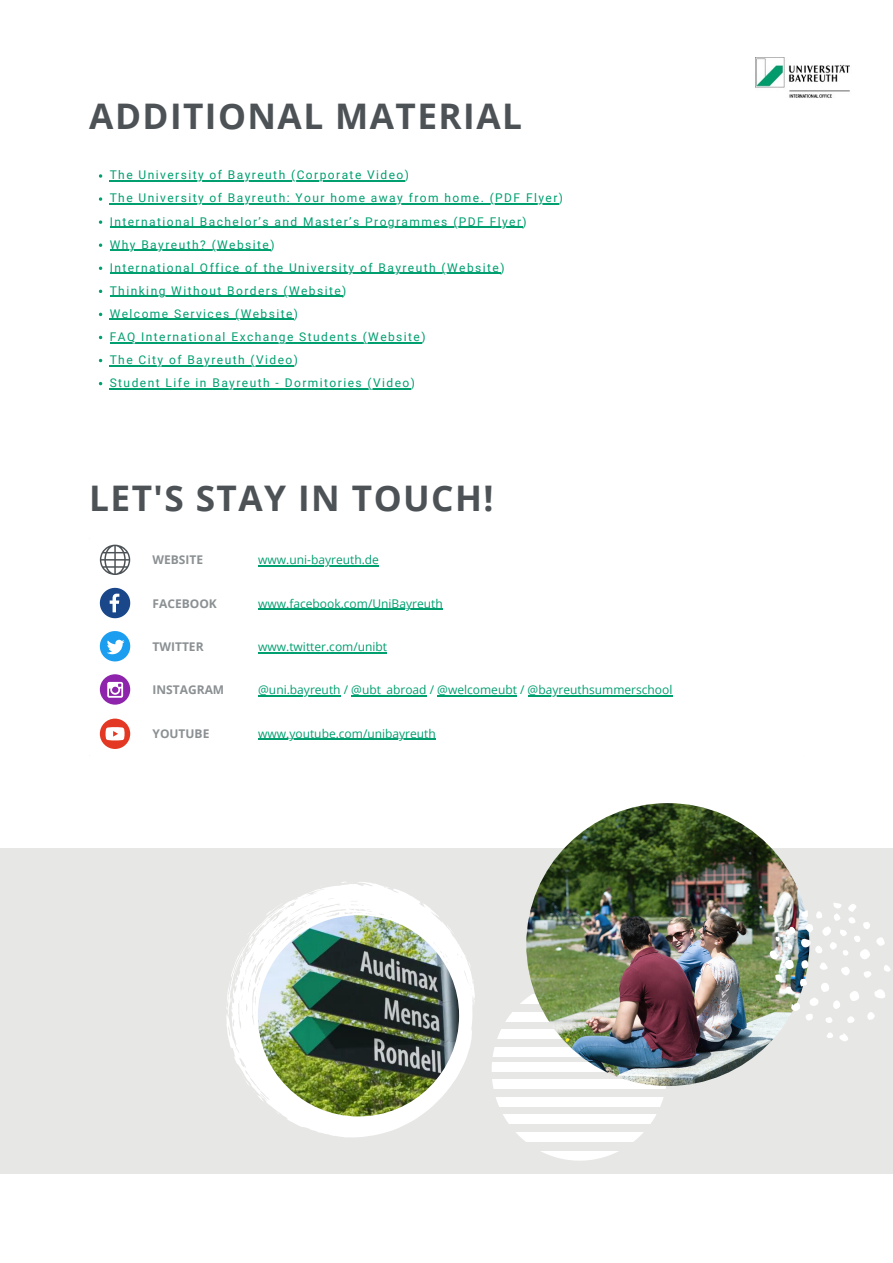
<style>
.page{position:relative;width:893px;height:1263px;background:#fff}
.page>*{position:absolute;margin:0;border:0;box-sizing:border-box;transform-origin:0 0}
.t1{font:700 35.25px "Open Sans";letter-spacing:.04em;color:#4c5255}
.t2{font:12px "Roboto";letter-spacing:.12em;color:#009f70}
.t3{font:12px "Open Sans";color:#009f70}
.t4{font:700 12px "Open Sans";color:#8b9093}
</style>
<div class="page">
<div style="left:0;top:848px;width:893px;height:326px;background:#e7e8e6"></div>
<hr style="left:258px;top:565px;width:121px;height:2px;background:#009f70">
<hr style="left:258px;top:609px;width:185px;height:1px;background:#009f70">
<hr style="left:258px;top:652px;width:129px;height:1px;background:#009f70">
<hr style="left:258px;top:695px;width:83px;height:2px;background:#009f70">
<hr style="left:351px;top:695px;width:75px;height:2px;background:#009f70">
<hr style="left:437px;top:695px;width:80px;height:2px;background:#009f70">
<hr style="left:527px;top:695px;width:145px;height:2px;background:#009f70">
<hr style="left:258px;top:739px;width:178px;height:1px;background:#009f70">
<svg style="left:100px;top:545px;width:30px;height:30px"></svg>
<svg style="left:100px;top:588px;width:30px;height:30px"></svg>
<svg style="left:100px;top:631px;width:30px;height:30px"></svg>
<div style="left:100px;top:674px;width:30px;height:31px;background:#8d24ab;border-radius:50%"></div>
<svg style="left:107px;top:682px;width:16px;height:16px"></svg>
<svg style="left:100px;top:718px;width:30px;height:31px"></svg>
<svg style="left:520px;top:994px;width:19px;height:10px"></svg>
<svg style="left:505px;top:1012px;width:44px;height:10px"></svg>
<div style="left:492px;top:1029px;width:175px;height:10px;background:#fff"></div>
<div style="left:492px;top:1047px;width:175px;height:10px;background:#fff"></div>
<div style="left:492px;top:1061px;width:175px;height:10px;background:#fff"></div>
<div style="left:492px;top:1079px;width:175px;height:10px;background:#fff"></div>
<div style="left:492px;top:1096px;width:175px;height:10px;background:#fff"></div>
<div style="left:492px;top:1114px;width:175px;height:10px;background:#fff"></div>
<svg style="left:516px;top:1132px;width:127px;height:9px"></svg>
<svg style="left:541px;top:1151px;width:77px;height:9px"></svg>
<svg style="left:226px;top:882px;width:249px;height:255px;fill:#f9faf9"></svg>
<svg style="left:239px;top:1070px;width:25px;height:32px"></svg>
<svg style="left:231px;top:946px;width:14px;height:41px"></svg>
<svg style="left:265px;top:903px;width:18px;height:18px"></svg>
<svg style="left:259px;top:966px;width:3px;height:4px"></svg>
<img style="left:526px;top:803px;width:283px;height:283px;border-radius:50%">
<img style="left:258px;top:915px;width:201px;height:201px;border-radius:50%">
<svg style="left:827px;top:1032px;width:21px;height:9px"></svg>
<img style="left:767px;top:900px;width:124px;height:125px">
<img style="left:755px;top:58px;width:95px;height:40px">
<svg style="left:99px;top:174px;width:3px;height:4px"></svg>
<hr style="left:110px;top:180px;width:295px;height:2px;background:#009f70">
<svg style="left:99px;top:197px;width:3px;height:4px"></svg>
<hr style="left:110px;top:204px;width:449px;height:1px;background:#009f70">
<svg style="left:99px;top:220px;width:3px;height:4px"></svg>
<hr style="left:110px;top:227px;width:412px;height:1px;background:#009f70">
<svg style="left:99px;top:243px;width:3px;height:4px"></svg>
<hr style="left:110px;top:250px;width:160px;height:1px;background:#009f70">
<hr style="left:110px;top:273px;width:390px;height:1px;background:#009f70">
<hr style="left:110px;top:296px;width:232px;height:1px;background:#009f70">
<hr style="left:110px;top:319px;width:184px;height:1px;background:#009f70">
<hr style="left:110px;top:342px;width:311px;height:1px;background:#009f70">
<hr style="left:110px;top:365px;width:184px;height:1px;background:#009f70">
<hr style="left:110px;top:388px;width:301px;height:1px;background:#009f70">
<p class="t1" style="left:89px;top:91px;width:434px">ADDITIONAL MATERIAL</p>
<p class="t2" style="left:110px;top:168px;width:301px">The University of Bayreuth (Corporate Video)</p>
<p class="t2" style="left:110px;top:191px;width:455px">The University of Bayreuth: Your home away from home. (PDF Flyer)</p>
<p class="t2" style="left:110px;top:214px;width:418px">International Bachelor’s and Master’s Programmes (PDF Flyer)</p>
<p class="t2" style="left:110px;top:237px;width:166px">Why Bayreuth? (Website)</p>
<p class="t2" style="left:110px;top:260px;width:396px">International Office of the University of Bayreuth (Website)</p>
<p class="t2" style="left:110px;top:284px;width:238px">Thinking Without Borders (Website)</p>
<p class="t2" style="left:110px;top:307px;width:190px">Welcome Services (Website)</p>
<p class="t2" style="left:110px;top:330px;width:317px">FAQ International Exchange Students (Website)</p>
<p class="t2" style="left:110px;top:353px;width:190px">The City of Bayreuth (Video)</p>
<p class="t2" style="left:110px;top:376px;width:307px">Student Life in Bayreuth - Dormitories (Video)</p>
<p class="t1" style="left:89px;top:474px;width:406px">LET'S STAY IN TOUCH!</p>
<p class="t4" style="left:152px;top:551px;width:52px">WEBSITE</p>
<p class="t3" style="left:258px;top:551px;width:122px">www.uni-bayreuth.de</p>
<p class="t4" style="left:152px;top:595px;width:66px">FACEBOOK</p>
<p class="t3" style="left:258px;top:595px;width:186px">www.facebook.com/UniBayreuth</p>
<p class="t4" style="left:152px;top:638px;width:53px">TWITTER</p>
<p class="t3" style="left:258px;top:638px;width:130px">www.twitter.com/unibt</p>
<p class="t4" style="left:152px;top:681px;width:73px">INSTAGRAM</p>
<p class="t3" style="left:258px;top:681px;width:416px">@uni.bayreuth / @ubt_abroad / @welcomeubt / @bayreuthsummerschool</p>
<p class="t4" style="left:152px;top:725px;width:58px">YOUTUBE</p>
<p class="t3" style="left:258px;top:725px;width:179px">www.youtube.com/unibayreuth</p>
</div>
